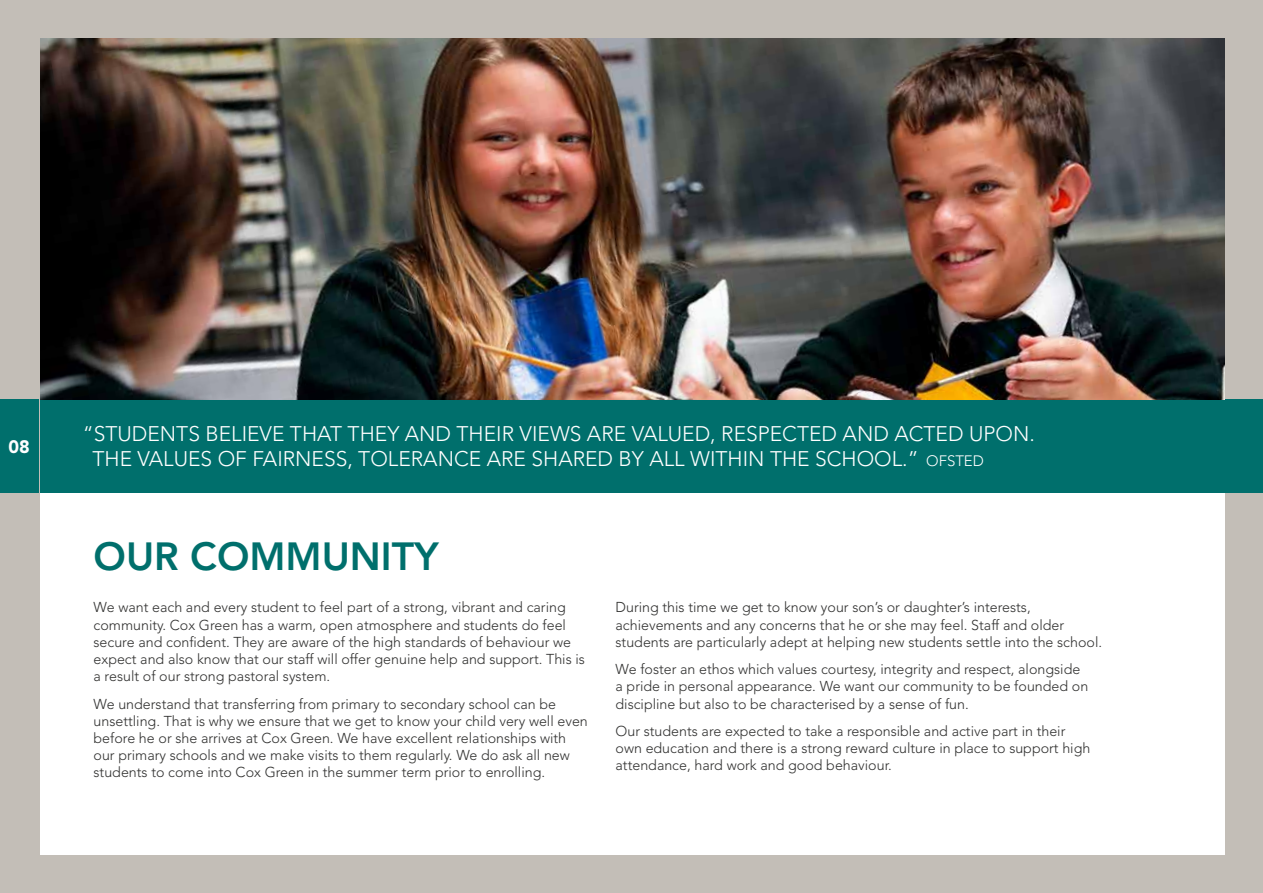
<style>
.page{position:relative;width:1263px;height:893px;background:#c3beb7}
.page>*{position:absolute;margin:0;border:0;box-sizing:border-box;transform-origin:0 0}
.t1{font:800 39px "Avenir";color:#006f6c}
.t2{font:300 21px/25.2px "Avenir";color:#fff}
.t3{font:900 18px "Avenir";color:#fff}
.t4{font:300 14.25px/17.1px "Avenir";color:#313130}
.s1{font-size:15px}
</style>
<div class="page">
<div style="left:40px;top:493px;width:1185px;height:362px;background:#fff"></div>
<div style="left:0;top:400px;width:38px;height:93px;background:#006f6c"></div>
<div style="left:40px;top:400px;width:1223px;height:93px;background:#006f6c"></div>
<img style="left:40px;top:38px;width:1185px;height:362px">
<p class="t3" style="left:8px;top:436px;width:23px">08</p>
<h2 class="t2" style="left:92px;top:421px;width:944px;text-indent:-10px">“Students believe that they and their views are valued, respected and acted upon.<br>The values of fairness, tolerance are shared by all within the school.” <span class="s1">O FSTED</span></h2>
<h1 class="t1" style="left:94px;top:533px;width:347px">OUR COMMUNITY</h1>
<p class="t4" style="left:94px;top:599px;width:493px">We want each and every student to feel part of a strong, vibrant and caring community. Cox Green has a warm, open atmosphere and students do feel secure and confident. They are aware of the high standards of behaviour we expect and also know that our staff will offer genuine help and support. This is a result of our strong pastoral system.</p>
<p class="t4" style="left:94px;top:695px;width:496px">We understand that transferring from primary to secondary school can be unsettling. That is why we ensure that we get to know your child very well even before he or she arrives at Cox Green. We have excellent relationships with our primary schools and we make visits to them regularly. We do ask all new students to come into Cox Green in the summer term prior to enrolling.</p>
<p class="t4" style="left:615px;top:599px;width:488px">During this time we get to know your son’s or daughter’s interests, achievements and any concerns that he or she may feel. Staff and older students are particularly adept at helping new students settle into the school.</p>
<p class="t4" style="left:615px;top:661px;width:474px">We foster an ethos which values courtesy, integrity and respect, alongside a pride in personal appearance. We want our community to be founded on discipline but also to be characterised by a sense of fun.</p>
<p class="t4" style="left:615px;top:723px;width:476px">Our students are expected to take a responsible and active part in their own education and there is a strong reward culture in place to support high attendance, hard work and good behaviour.</p>
</div>
